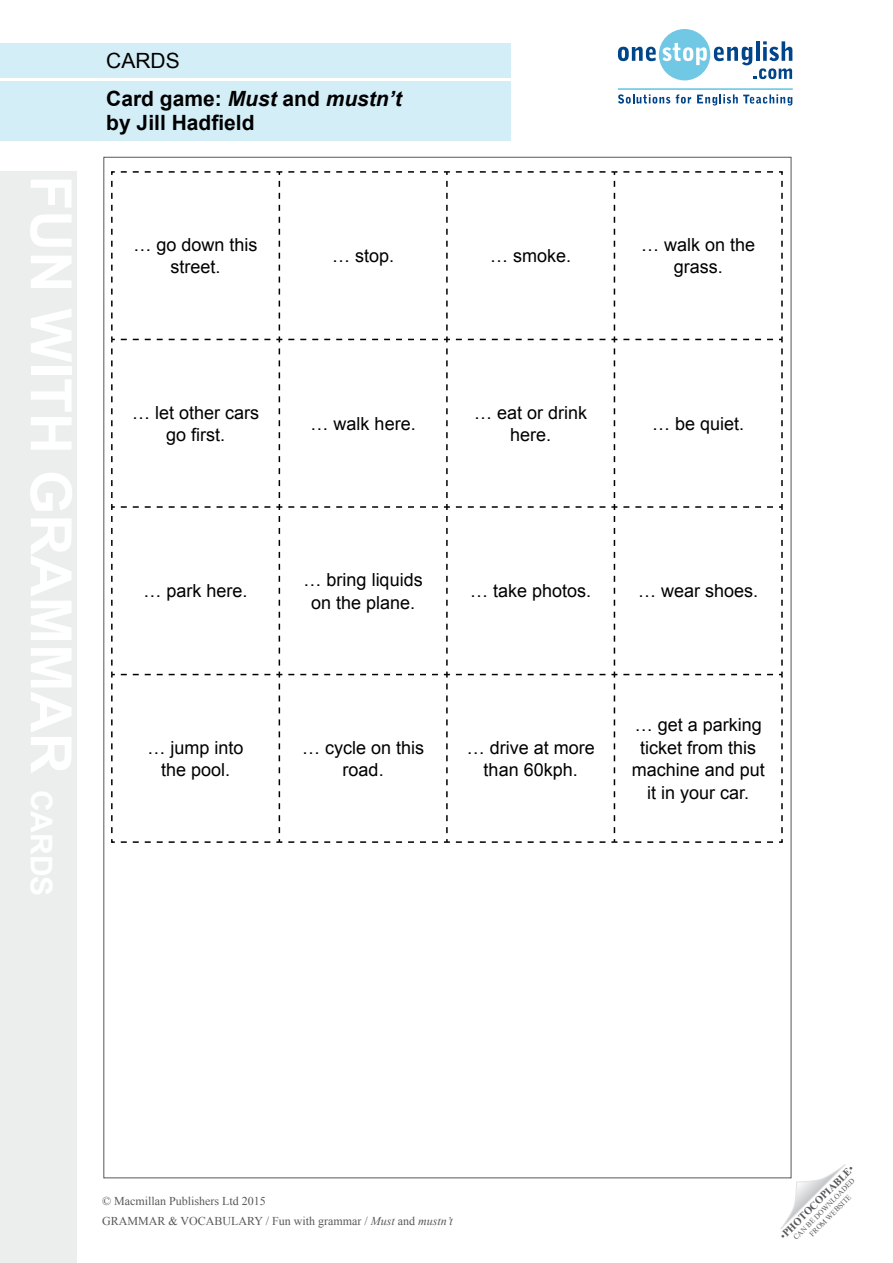
<style>
.page{position:relative;width:893px;height:1263px;background:#fff}
.page>*{position:absolute;margin:0;border:0;box-sizing:border-box;transform-origin:0 0}
.t1{font:700 21px/24px "Arial";color:#000}
.t2{font:21px "Arial";color:#000}
.t3{font:18px/22.5px "Arial";color:#000;text-align:center}
.t4{font:12px/20.4px "Times New Roman";color:#58585a}
.t5{font:700 10.5px "Times New Roman";color:#58585a}
.t6{font:7.5px/9px "Times New Roman";color:#58585a;text-align:center}
.s1{font-style:italic}
.s2{font-weight:400}
</style>
<div class="page">
<svg style="left:618px;top:29px;width:174px;height:51px"></svg>
<svg style="left:618px;top:94px;width:52px;height:10px"></svg>
<svg style="left:676px;top:94px;width:15px;height:10px"></svg>
<svg style="left:697px;top:94px;width:95px;height:12px"></svg>
<hr style="left:618px;top:88px;width:175px;height:2px;background:#71c8e5">
<svg style="left:780px;top:1164px;width:65px;height:65px"></svg>
<div style="left:0;top:81px;width:510px;height:59px;background:#d4eef7"></div>
<div style="left:0;top:171px;width:77px;height:1092px;background:#eceded"></div>
<svg style="left:288px;top:171px;width:162px;height:159px"></svg>
<svg style="left:456px;top:171px;width:327px;height:159px"></svg>
<svg style="left:111px;top:171px;width:171px;height:327px"></svg>
<svg style="left:288px;top:336px;width:162px;height:162px"></svg>
<svg style="left:456px;top:336px;width:161px;height:162px"></svg>
<svg style="left:623px;top:336px;width:160px;height:162px"></svg>
<svg style="left:121px;top:504px;width:161px;height:329px"></svg>
<svg style="left:288px;top:504px;width:162px;height:329px"></svg>
<svg style="left:456px;top:504px;width:161px;height:329px"></svg>
<svg style="left:623px;top:504px;width:160px;height:329px"></svg>
<svg style="left:111px;top:504px;width:4px;height:339px"></svg>
<svg style="left:121px;top:839px;width:161px;height:4px"></svg>
<svg style="left:288px;top:839px;width:162px;height:4px"></svg>
<svg style="left:456px;top:839px;width:327px;height:4px"></svg>
<div style="left:0;top:44px;width:510px;height:34px;background:#d4eef7"></div>
<p class="t2" style="left:106px;top:47px;width:75px">CARDS</p>
<p class="t1" style="left:106px;top:88px;width:297px">Card game: <span class="s1">Must</span> and <span class="s1">mustn’t </span>by Jill Hadfield</p>
<p class="t3" style="left:134px;top:234px;width:126px">… go down this street.</p>
<p class="t3" style="left:332px;top:245px;width:64px">… stop.</p>
<p class="t3" style="left:490px;top:245px;width:83px">… smoke.</p>
<p class="t3" style="left:641px;top:234px;width:116px">… walk on the grass.</p>
<p class="t3" style="left:132px;top:401px;width:129px">… let other cars go first.</p>
<p class="t3" style="left:311px;top:412px;width:107px">… walk here.</p>
<p class="t3" style="left:474px;top:401px;width:115px">… eat or drink here.</p>
<p class="t3" style="left:652px;top:412px;width:94px">… be quiet.</p>
<p class="t3" style="left:144px;top:580px;width:106px">… park here.</p>
<p class="t3" style="left:304px;top:569px;width:121px">… bring liquids on the plane.</p>
<p class="t3" style="left:470px;top:580px;width:123px">… take photos.</p>
<p class="t3" style="left:638px;top:580px;width:122px">… wear shoes.</p>
<p class="t3" style="left:148px;top:736px;width:98px">… jump into the pool.</p>
<p class="t3" style="left:302px;top:736px;width:124px">… cycle on this road.</p>
<p class="t3" style="left:467px;top:736px;width:130px">… drive at more than 60kph.</p>
<p class="t3" style="left:632px;top:714px;width:135px">… get a parking ticket from this machine and put it in your car.</p>
<p class="t4" style="left:102px;top:1190px;width:352px">© Macmillan Publishers Ltd 2015<br>GRAMMAR &amp; VOCABULARY / Fun with grammar / <span class="s1">Must</span> and <span class="s1">mustn’t</span></p>
<p class="t5" style="left:777px;top:1232px;width:101px;rotate:-45deg"><span class="s2">•</span>PHOTOCOPIABLE<span class="s2">•</span></p>
<p class="t6" style="left:791px;top:1235px;width:85px;rotate:-45deg">CAN BE DOWNLOADED<br>FROM WEBSITE</p>
</div>
